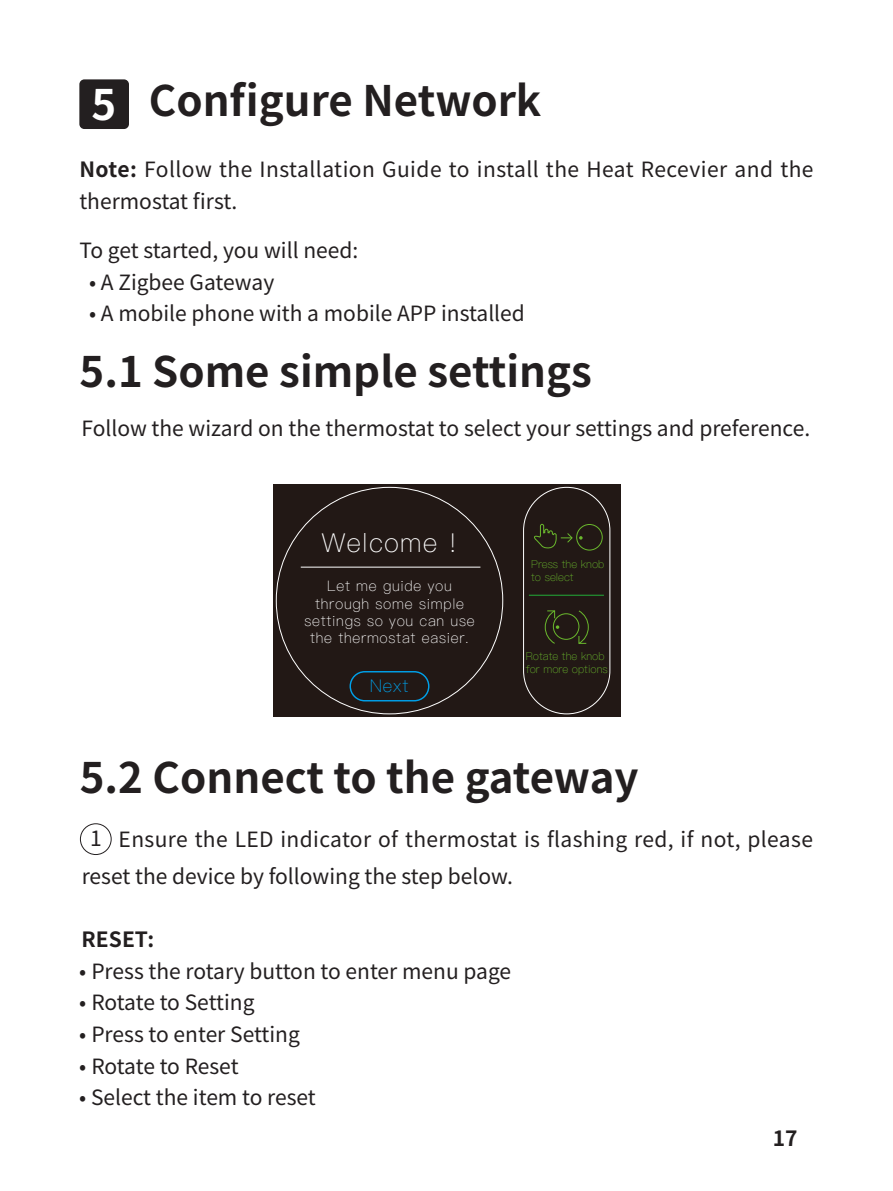
<style>
.page{position:relative;width:893px;height:1191px;background:#fff}
.page>*{position:absolute;margin:0;border:0;box-sizing:border-box;transform-origin:0 0}
.章标题{font:700 42px "Source Han Sans CN";color:#231f20}
.t1{font:700 42px "Source Han Sans CN";color:#fff}
.t2{font:300 26.25px "Ping Fang SC";letter-spacing:.05em;color:#fff}
.正文{font:21px/36.8px "Source Han Sans CN";color:#231f20}
.正文-2{font:21px/31.5px "Source Han Sans CN";letter-spacing:.02em;color:#231f20}
.正文-3{font:700 21px "Source Han Sans CN";color:#231f20}
.t3{font:300 17.5px "Ping Fang SC";color:#00a0e9}
.t4{font:300 14.35px/17.5px "Ping Fang SC";letter-spacing:.05em;color:#fff;text-align:center}
.t5{font:300 10.85px/13px "Ping Fang SC";color:#6ab82d}
.s1{font-weight:700}
</style>
<div class="page">
<div style="left:79px;top:79px;width:50px;height:50px;background:#231f20;border-radius:5px"></div>
<div style="left:80px;top:823px;width:32px;height:32px;border:1px solid #231f20;border-radius:50%"></div>
<div style="left:273px;top:484px;width:347px;height:232px;background:#221815"></div>
<div style="left:523px;top:487px;width:87px;height:227px;border:1px solid #fff;border-radius:43px"></div>
<div style="left:576px;top:524px;width:27px;height:26px;border:1px solid #6ab82d;border-radius:13px"></div>
<svg style="left:534px;top:523px;width:39px;height:25px"></svg>
<div style="left:350px;top:671px;width:79px;height:30px;border:1px solid #00a0e9;border-radius:14px"></div>
<div style="left:553px;top:613px;width:26px;height:26px;border:1px solid #6ab82d;border-radius:50%"></div>
<svg style="left:578px;top:610px;width:11px;height:34px"></svg>
<svg style="left:544px;top:610px;width:15px;height:34px"></svg>
<hr style="left:529px;top:594px;width:75px;height:2px;background:#22ac38">
<hr style="left:301px;top:566px;width:179px;height:2px;background:#fff">
<p class="t1" style="left:92px;top:81px;width:26px">5</p>
<p class="章标题" style="left:149px;top:77px;width:394px">Configure Network</p>
<p class="正文-2" style="left:79px;top:154px;width:736px"><span class="s1">Note:</span> Follow the Installation Guide to install the Heat Recevier and the thermostat first.</p>
<p class="正文" style="left:79px;top:233px;width:280px">To get started, you will need:</p>
<p class="正文" style="left:89px;top:264px;width:187px">• A Zigbee Gateway</p>
<p class="正文" style="left:89px;top:296px;width:437px">• A mobile phone with a mobile APP installed</p>
<p class="章标题" style="left:80px;top:348px;width:514px">5.1 Some simple settings</p>
<p class="正文" style="left:81px;top:410px;width:730px">Follow the wizard on the thermostat to select your settings and preference.</p>
<p class="t2" style="left:322px;top:527px;width:137px">Welcome !</p>
<p class="t4" style="left:304px;top:577px;width:172px">Let me guide you through some simple settings so you can use the thermostat easier.</p>
<p class="t3" style="left:370px;top:675px;width:40px">Next</p>
<p class="t5" style="left:531px;top:557px;width:75px">Press the knob to select</p>
<p class="t5" style="left:526px;top:650px;width:83px">Rotate the knob for more options</p>
<p class="章标题" style="left:80px;top:753px;width:560px">5.2 Connect to the gateway</p>
<p class="正文" style="left:82px;top:821px;width:733px;text-indent:37px">Ensure the LED indicator of thermostat is flashing red, if not, please reset the device by following the step below.</p>
<p class="正文" style="left:90px;top:820px;width:13px">1</p>
<p class="正文-3" style="left:82px;top:928px;width:74px">RESET:</p>
<p class="正文" style="left:79px;top:953px;width:433px">• Press the rotary button to enter menu page</p>
<p class="正文" style="left:79px;top:984px;width:177px">• Rotate to Setting</p>
<p class="正文" style="left:79px;top:1016px;width:222px">• Press to enter Setting</p>
<p class="正文" style="left:79px;top:1047px;width:161px">• Rotate to Reset</p>
<p class="正文" style="left:79px;top:1079px;width:238px">• Select the item to reset</p>
<p class="正文-3" style="left:773px;top:1126px;width:26px">17</p>
</div>
